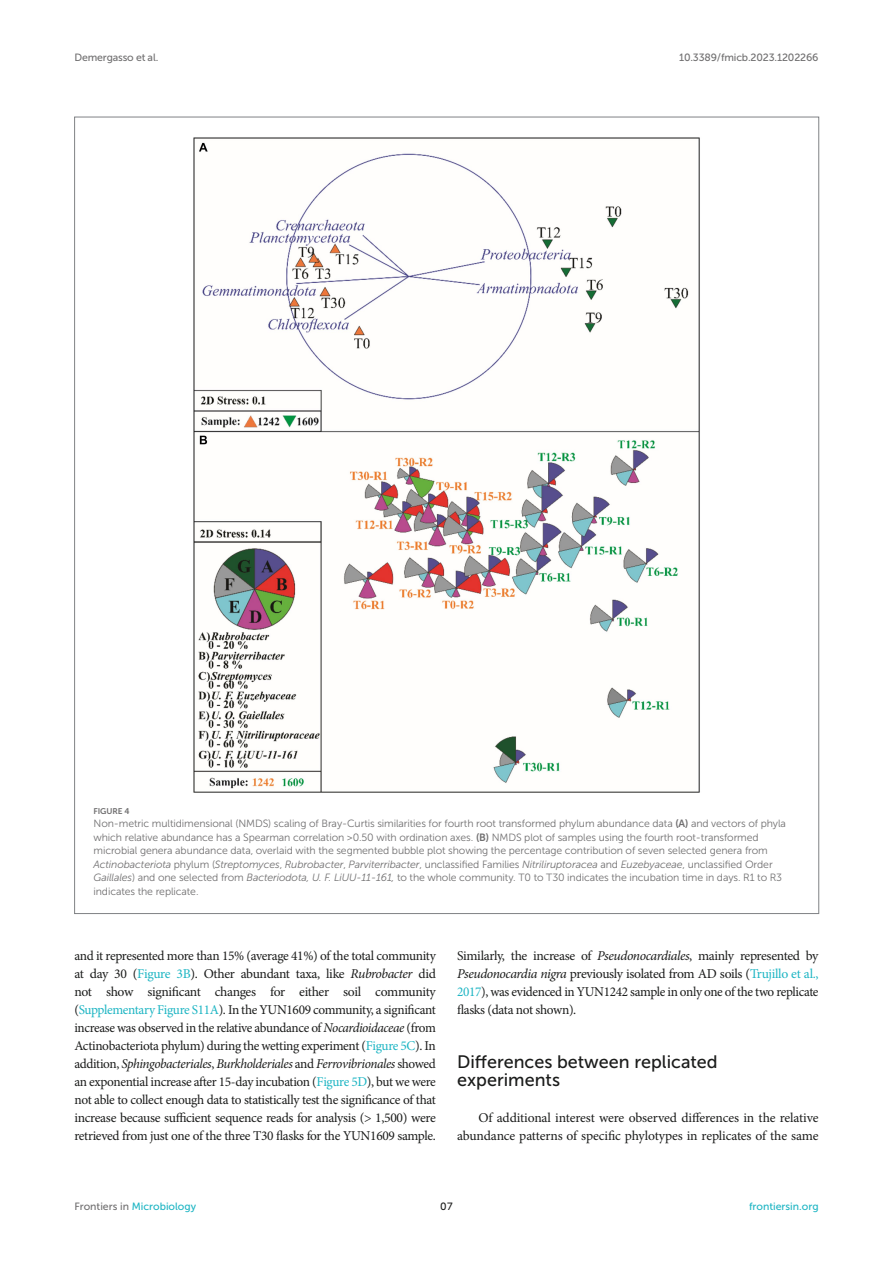
<style>
.page{position:relative;width:893px;height:1263px;background:#fff}
.page>*{position:absolute;margin:0;border:0;box-sizing:border-box;transform-origin:0 0}
.HEAD_2{font:18px/18px "Museo Sans 500";color:#1b1c1b}
.TEXT{font:13.5px/18px "Minion Pro";letter-spacing:-.03em;color:#1b1c1b;text-align:justify}
.TEXT_FLUSH{font:13.5px/18px "Minion Pro";letter-spacing:-.01em;color:#1b1c1b;text-align:right}
.FIG_LEG{font:10.5px/13.5px "Museo Sans 300";letter-spacing:-.01em;color:#706f70}
.t1{font:10.5px "Museo Sans 500";letter-spacing:-.015em;color:#706f70}
.t2{font:10.5px "Museo Sans 500";color:#1db5c3}
.t3{font:10.5px "Museo Sans 500";color:#1b1c1b}
.FIG_HD{font:8.25px "Museo Sans 700";letter-spacing:-.01em;color:#706f70}
.s1{font-family:"Museo Sans 700"}
.s2{font-style:italic}
.s3{color:#1db5c3}
.s4{color:#706f70}
</style>
<div class="page">
<img style="left:193px;top:137px;width:507px;height:656px">
<p class="t1" style="left:74px;top:51px;width:85px">Demergasso et al.</p>
<p class="t1" style="left:679px;top:51px;width:141px">10.3389/fmicb.2023.1202266</p>
<p class="FIG_HD" style="left:94px;top:806px;width:37px">FIGURE 4</p>
<p class="FIG_LEG" style="left:94px;top:817px;width:694px">Non-metric multidimensional (NMDS) scaling of Bray-Curtis similarities for fourth root transformed phylum abundance data <span class="s1">(A)</span> and vectors of phyla which relative abundance has a Spearman correlation &gt;0.50 with ordination axes. <span class="s1">(B)</span> NMDS plot of samples using the fourth root-transformed microbial genera abundance data, overlaid with the segmented bubble plot showing the percentage contribution of seven selected genera from <span class="s2">Actinobacteriota</span> phylum (<span class="s2">Streptomyces</span>, <span class="s2">Rubrobacter</span>, <span class="s2">Parviterribacter</span>, unclassified Families <span class="s2">Nitriliruptoracea</span> and <span class="s2">Euzebyaceae</span>, unclassified Order <span class="s2">Gaillales</span>) and one selected from <span class="s2">Bacteriodota, U. F. LiUU-11-161,</span> to the whole community. T0 to T30 indicates the incubation time in days. R1 to R3 indicates the replicate.</p>
<p class="TEXT" style="left:74px;top:947px;width:363px">and it represented more than 15% (average 41%) of the total community at day 30 (<span class="s3">Figure 3B</span>). Other abundant taxa, like <span class="s2">Rubrobacter</span> did not show significant changes for either soil community (<span class="s3">Supplementary Figure S11A</span>). In the YUN1609 community, a significant increase was observed in the relative abundance of <span class="s2">Nocardioidaceae</span> (from Actinobacteriota phylum) during the wetting experiment (<span class="s3">Figure 5C</span>). In addition, <span class="s2">Sphingobacteriales</span>, <span class="s2">Burkholderiales</span> and <span class="s2">Ferrovibrionales</span> showed an exponential increase after 15-day incubation (<span class="s3">Figure 5D</span>), but we were not able to collect enough data to statistically test the significance of that increase because sufficient sequence reads for analysis (&gt; 1,500) were retrieved from just one of the three T30 flasks for the YUN1609 sample.</p>
<p class="TEXT" style="left:457px;top:947px;width:363px">Similarly, the increase of <span class="s2">Pseudonocardiales</span>, mainly represented by <span class="s2">Pseudonocardia nigra</span> previously isolated from AD soils (<span class="s3">Trujillo et al., 2017</span>), was evidenced in YUN1242 sample in only one of the two replicate flasks (data not shown).</p>
<p class="HEAD_2" style="left:457px;top:1053px;width:262px">Differences between replicated experiments</p>
<p class="TEXT_FLUSH" style="left:457px;top:1109px;width:363px">Of additional interest were observed differences in the relative abundance patterns of specific phylotypes in replicates of the same</p>
<p class="t2" style="left:74px;top:1200px;width:123px"><span class="s4">Frontiers in</span> Microbiology</p>
<p class="t3" style="left:440px;top:1200px;width:14px">07</p>
<p class="t2" style="left:749px;top:1200px;width:71px">frontiersin.org</p>
</div>
